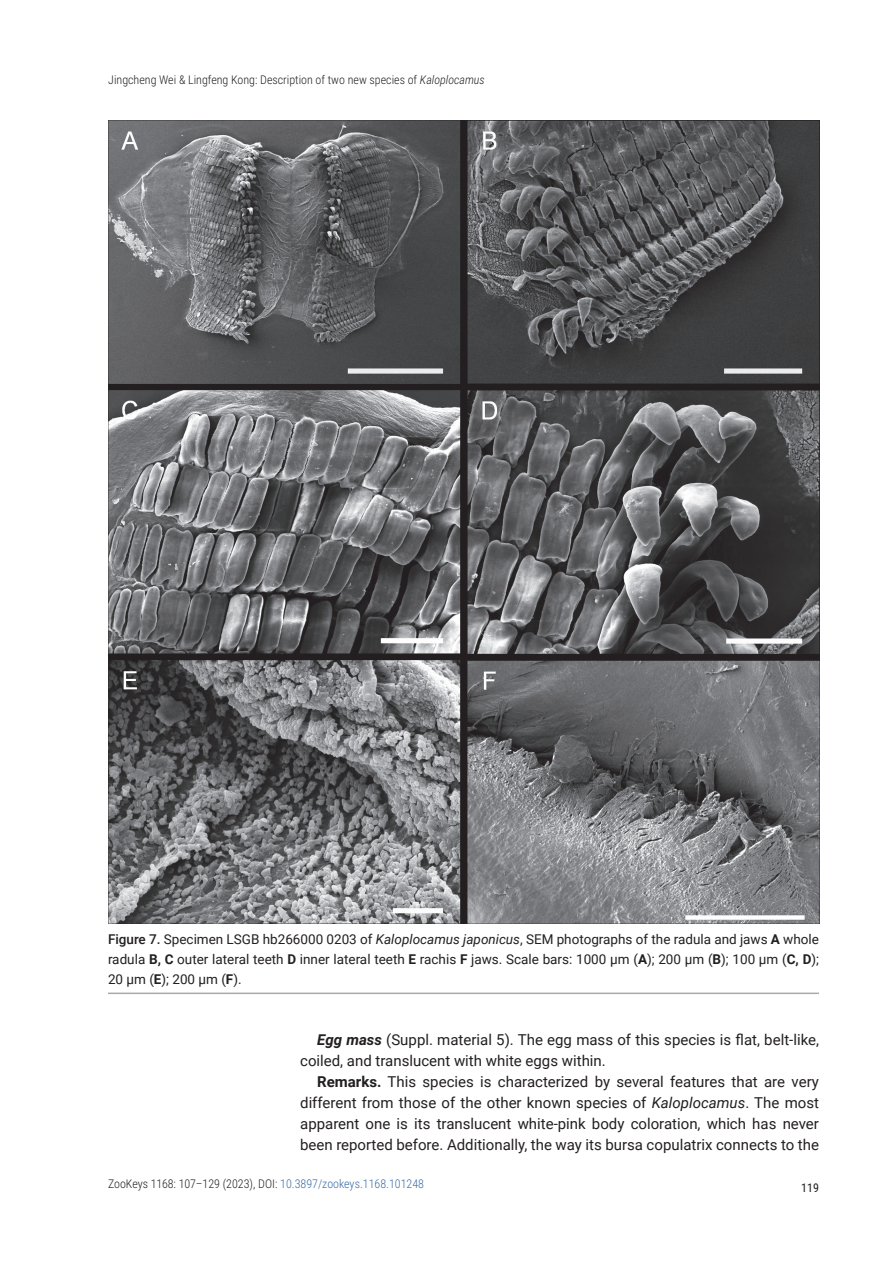
<style>
.page{position:relative;width:893px;height:1263px;background:#fff}
.page>*{position:absolute;margin:0;border:0;box-sizing:border-box;transform-origin:0 0}
.t1{font:15px/21px "Roboto";color:#231f20}
.t2{font:13.5px/19.8px "Roboto";color:#231f20;text-align:justify}
.t3{font:300 12px "Roboto Condensed";color:#231f20}
.t4{font:12px "Roboto Condensed";color:#231f20}
.s1{font-style:italic}
.s2{font-weight:500}
.s3{font-weight:700}
.s4{font-weight:700;font-style:italic}
.s5{color:#376ba5}
</style>
<div class="page">
<img style="left:108px;top:121px;width:711px;height:803px">
<hr style="left:108px;top:992px;width:711px;height:2px;background:#a8a9ad">
<p class="t3" style="left:108px;top:71px;width:378px">Jingcheng Wei &amp; Lingfeng Kong: Description of two new species of <span class="s1">Kaloplocamus</span></p>
<p class="t2" style="left:108px;top:929px;width:712px"><span class="s2">Figure 7.</span> Specimen LSGB hb266000 0203 of <span class="s1">Kaloplocamus japonicus</span>, SEM photographs of the radula and jaws <span class="s3">A</span> whole radula <span class="s3">B, C</span> outer lateral teeth <span class="s3">D</span> inner lateral teeth <span class="s3">E</span> rachis <span class="s3">F</span> jaws. Scale bars: 1000 μm (<span class="s3">A</span>); 200 μm (<span class="s3">B</span>); 100 μm (<span class="s3">C, D</span>); 20 μm (<span class="s3">E</span>); 200 μm (<span class="s3">F</span>).</p>
<p class="t1" style="left:300px;top:1028px;width:520px;text-indent:17px"><span class="s4">Egg mass</span> (Suppl. material 5). The egg mass of this species is flat, belt-like, coiled, and translucent with white eggs within.</p>
<p class="t1" style="left:300px;top:1070px;width:520px;text-align:justify;text-indent:17px"><span class="s3">Remarks.</span> This species is characterized by several features that are very different from those of the other known species of <span class="s1">Kaloplocamus</span>. The most apparent one is its translucent white-pink body coloration, which has never been reported before. Additionally, the way its bursa copulatrix connects to the</p>
<p class="t3" style="left:108px;top:1175px;width:318px">ZooKeys 1168: 107–129 (2023), DOI: <span class="s5">10.3897/zookeys.1168.101248</span></p>
<p class="t4" style="left:801px;top:1179px;width:19px">119</p>
</div>
